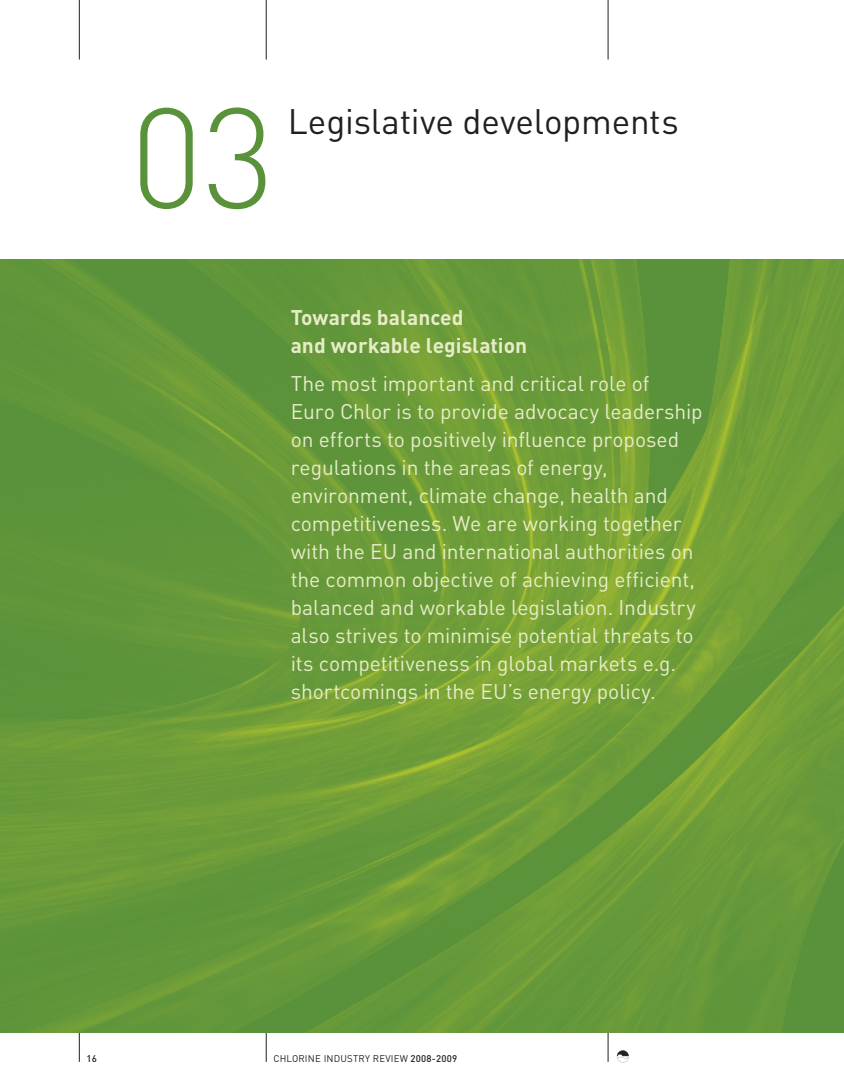
<style>
.page{position:relative;width:844px;height:1092px;background:#fff}
.page>*{position:absolute;margin:0;border:0;box-sizing:border-box;transform-origin:0 0}
.t1{font:300 140px "DIN";color:#59923a}
.t2{font:35px "DIN";letter-spacing:-.005em;color:#231f20}
.t3{font:21px/28px "DIN";letter-spacing:-.005em;color:#e6ecc7}
.t4{font:700 21px/28px "DIN";color:#e6ecc7}
.t5{font:9.62px "DIN";letter-spacing:.02em;color:#231f20}
.t6{font:500 9.62px "DIN";color:#231f20}
.s1{font-weight:500}
</style>
<div class="page">
<hr style="left:79px;top:0;width:1px;height:60px;background:#231f20">
<hr style="left:607px;top:0;width:1px;height:60px;background:#231f20">
<hr style="left:266px;top:0;width:1px;height:60px;background:#231f20">
<svg style="left:79px;top:1032px;width:1px;height:29px"></svg>
<svg style="left:616px;top:1050px;width:12px;height:12px"></svg>
<svg style="left:607px;top:1032px;width:1px;height:29px"></svg>
<svg style="left:266px;top:1032px;width:1px;height:29px"></svg>
<img style="left:0;top:259px;width:843px;height:773px">
<h1 class="t1" style="left:130px;top:72px;width:146px">03</h1>
<h2 class="t2" style="left:288px;top:100px;width:392px">Legislative developments</h2>
<p class="t4" style="left:290px;top:303px;width:238px">Towards balanced<br>and workable legislation</p>
<p class="t3" style="left:290px;top:369px;width:413px">The most important and critical role of<br>Euro Chlor is to provide advocacy leadership on efforts to positively influence proposed regulations in the areas of energy, environment, climate change, health and competitiveness. We are working together with the EU and international authorities on the common objective of achieving efficient, balanced and workable legislation. Industry also strives to minimise potential threats to its competitiveness in global markets e.g. shortcomings in the EU’s energy policy.</p>
<p class="t6" style="left:86px;top:1052px;width:12px">16</p>
<p class="t5" style="left:273px;top:1052px;width:185px">CHLORINE INDUSTRY REVIEW <span class="s1">2008-2009</span></p>
</div>
